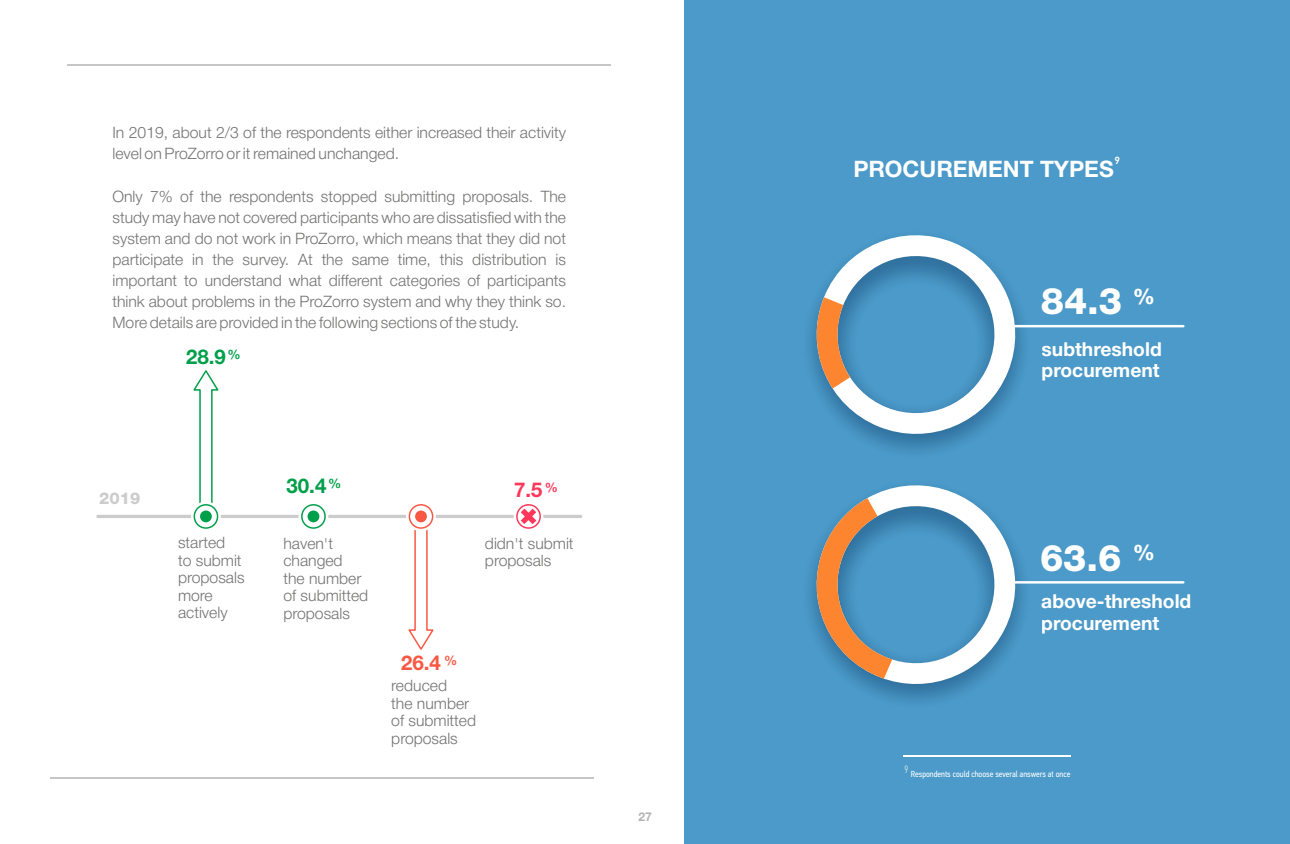
<style>
.page{position:relative;width:1290px;height:844px;background:#fff}
.page>*{position:absolute;margin:0;border:0;box-sizing:border-box;transform-origin:0 0}
.t1{font:800 36.75px "Helvetica Neue Cyr";color:#fff}
.t2{font:700 22.75px "Helvetica Neue Cyr";color:#fff}
.t3{font:800 21.7px "Helvetica Neue Cyr";color:#fff}
.t4{font:700 20.65px "Helvetica Neue Cyr";color:#009f4a}
.t5{font:700 20.65px "Helvetica Neue Cyr";color:#f85843}
.t6{font:700 20.65px "Helvetica Neue Cyr";color:#fd375b}
.t7{font:700 19.25px/21.5px "Helvetica Neue Cyr";color:#fff}
.t8{font:800 16.28px "Helvetica Neue Cyr";color:#ccc}
.t9{font:300 15.75px/17.5px "Helvetica Neue Cyr";color:#727271}
.t10{font:700 13.12px "Helvetica Neue Cyr";color:#009f4a}
.t11{font:700 13.12px "Helvetica Neue Cyr";color:#f85843}
.t12{font:700 13.12px "Helvetica Neue Cyr";color:#fd375b}
.t13{font:700 12.25px "Helvetica Neue Cyr";color:#b3b3b3}
.t14{font:500 10.5px "PF Din Text Pro";color:#fff}
.t15{font:8.75px "PF Din Text Cond Pro";color:#fff}
</style>
<div class="page">
<div style="left:684px;top:0;width:606px;height:843px;background:#4b9ac9"></div>
<hr style="left:67px;top:64px;width:544px;height:1px;background:#c5c6c6">
<hr style="left:50px;top:777px;width:544px;height:2px;background:#c5c6c6">
<svg style="left:96px;top:514px;width:486px;height:4px"></svg>
<svg style="left:514px;top:501px;width:29px;height:30px"></svg>
<svg style="left:299px;top:501px;width:29px;height:30px"></svg>
<svg style="left:301px;top:504px;width:25px;height:24px"></svg>
<div style="left:308px;top:510px;width:11px;height:12px;background:#009f4a;border-radius:50%"></div>
<svg style="left:193px;top:370px;width:26px;height:132px"></svg>
<svg style="left:191px;top:501px;width:30px;height:30px"></svg>
<svg style="left:194px;top:504px;width:24px;height:24px"></svg>
<div style="left:200px;top:510px;width:12px;height:12px;background:#009f4a;border-radius:50%"></div>
<svg style="left:516px;top:504px;width:25px;height:24px"></svg>
<svg style="left:408px;top:530px;width:26px;height:120px"></svg>
<svg style="left:406px;top:501px;width:30px;height:30px"></svg>
<svg style="left:409px;top:504px;width:24px;height:24px"></svg>
<div style="left:415px;top:510px;width:12px;height:12px;background:#f85843;border-radius:50%"></div>
<svg style="left:521px;top:508px;width:15px;height:16px"></svg>
<svg style="left:810px;top:235px;width:218px;height:212px"></svg>
<svg style="left:811px;top:297px;width:39px;height:91px"></svg>
<svg style="left:852px;top:485px;width:177px;height:213px"></svg>
<svg style="left:810px;top:498px;width:82px;height:180px"></svg>
<hr style="left:1007px;top:325px;width:176px;height:2px;background:#fff">
<hr style="left:1007px;top:581px;width:176px;height:2px;background:#fff">
<hr style="left:903px;top:755px;width:168px;height:1px;background:#fff">
<p class="t9" style="left:112px;top:124px;width:455px;line-height:21.2px">In 2019, about 2/3 of the respondents either increased their activity level on ProZorro or it remained unchanged.</p>
<p class="t9" style="left:112px;top:187px;width:455px;line-height:21.2px;text-align:justify">Only 7% of the respondents stopped submitting proposals. The study may have not covered participants who are dissatisfied with the system and do not work in ProZorro, which means that they did not participate in the survey. At the same time, this distribution is important to understand what different categories of participants think about problems in the ProZorro system and why they think so.<br>More details are provided in the following sections of the study.</p>
<h3 class="t4" style="left:186px;top:349px;width:42px">28.9</h3>
<p class="t10" style="left:227px;top:350px;width:15px">%</p>
<p class="t8" style="left:99px;top:492px;width:43px">2019</p>
<h3 class="t4" style="left:286px;top:478px;width:56px">30.4<sup>%</sup></h3>
<p class="t9" style="left:178px;top:535px;width:68px">started<br>to submit proposals more actively</p>
<p class="t9" style="left:283px;top:535px;width:86px">haven't changed<br>the number of submitted proposals</p>
<h3 class="t6" style="left:514px;top:481px;width:30px">7.5</h3>
<p class="t12" style="left:545px;top:482px;width:15px">%</p>
<p class="t9" style="left:485px;top:535px;width:90px">didn't submit proposals</p>
<h3 class="t5" style="left:401px;top:655px;width:42px">26.4</h3>
<p class="t11" style="left:444px;top:655px;width:15px">%</p>
<p class="t9" style="left:391px;top:678px;width:86px">reduced<br>the number of submitted proposals</p>
<p class="t13" style="left:638px;top:811px;width:15px">27</p>
<p class="t14" style="left:1114px;top:156px;width:7px">9</p>
<h2 class="t2" style="left:853px;top:161px;width:262px">PROCUREMENT TYPES</h2>
<h1 class="t1" style="left:1041px;top:288px;width:83px">84.3</h1>
<p class="t7" style="left:1041px;top:340px;width:122px">subthreshold procurement</p>
<h3 class="t3" style="left:1133px;top:288px;width:24px">%</h3>
<h1 class="t1" style="left:1040px;top:544px;width:83px">63.6</h1>
<p class="t7" style="left:1041px;top:592px;width:152px">above-threshold procurement</p>
<h3 class="t3" style="left:1133px;top:544px;width:24px">%</h3>
<p class="t15" style="left:904px;top:770px;width:167px"><sup>9</sup> Respondents could choose several answers at once</p>
</div>
